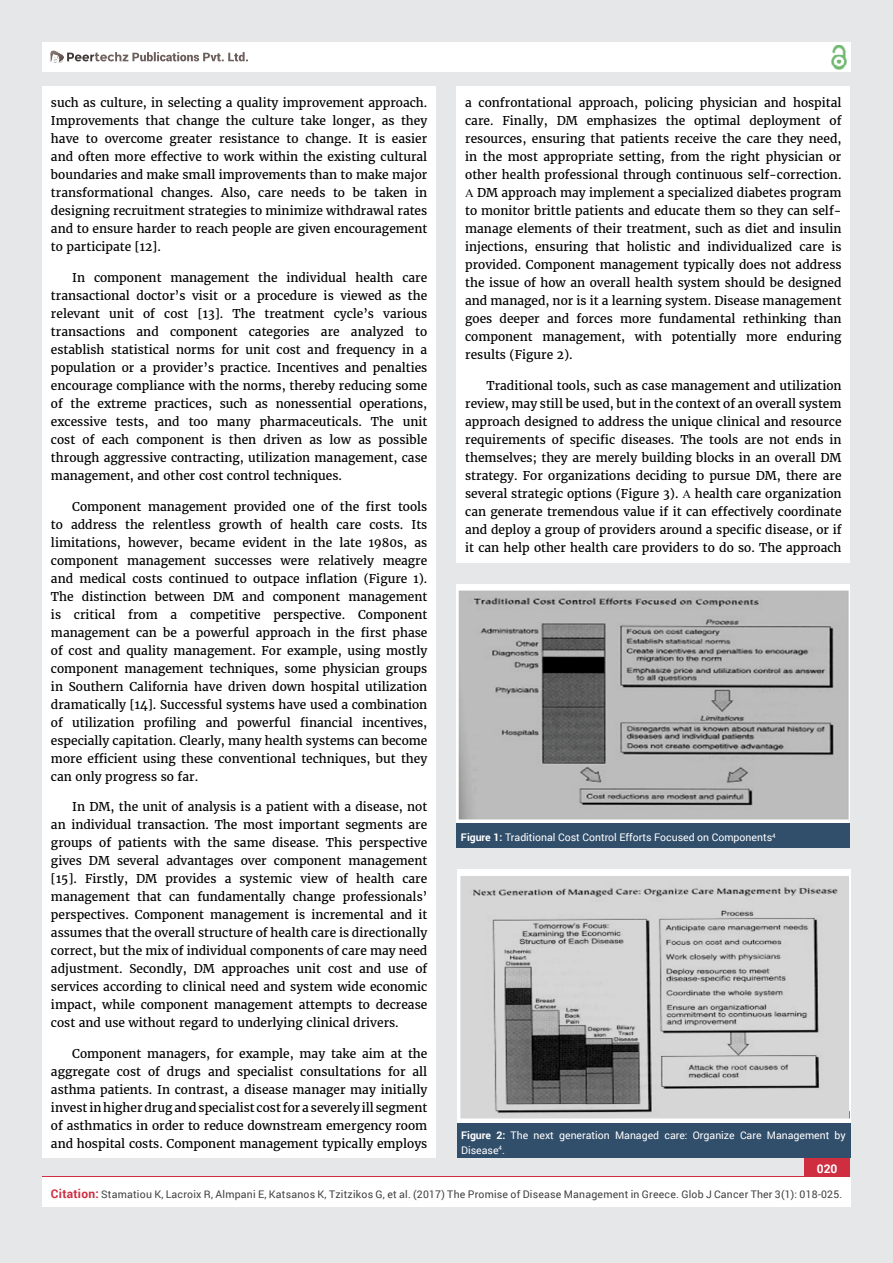
<style>
.page{position:relative;width:893px;height:1263px;background:#e6e7e8}
.page>*{position:absolute;margin:0;border:0;box-sizing:border-box;transform-origin:0 0}
.t1{font:12px/18px "Merriweather";color:#000;text-align:justify}
.t2{font:700 12px "Roboto";color:#fff}
.t3{font:10.5px "Roboto";letter-spacing:.02em;color:#414042}
.t4{font:10.5px/15px "Roboto";color:#fff}
.s1{font-weight:700}
.s2{font-weight:700;font-size:12px;color:#cf2e41}
</style>
<div class="page">
<div style="left:42px;top:43px;width:808px;height:29px;background:#fff"></div>
<img style="left:831px;top:45px;width:16px;height:24px">
<div style="left:804px;top:1157px;width:46px;height:43px;background:#cf2e41"></div>
<svg style="left:49px;top:50px;width:199px;height:14px"></svg>
<div style="left:42px;top:1177px;width:809px;height:30px;background:#fff"></div>
<div style="left:42px;top:87px;width:394px;height:1071px;background:#fff"></div>
<div style="left:457px;top:87px;width:393px;height:476px;background:#fff"></div>
<div style="left:457px;top:584px;width:393px;height:240px;background:#fff"></div>
<div style="left:457px;top:824px;width:393px;height:24px;background:#314e6b"></div>
<img style="left:458px;top:590px;width:391px;height:229px">
<div style="left:457px;top:869px;width:393px;height:254px;background:#fff"></div>
<div style="left:457px;top:1123px;width:393px;height:35px;background:#314e6b"></div>
<img style="left:460px;top:876px;width:389px;height:243px">
<p class="t1" style="left:51px;top:94px;width:378px">such as culture, in selecting a quality improvement approach.<br>Improvements that change the culture take longer, as they have to overcome greater resistance to change. It is easier and often more effective to work within the existing cultural boundaries and make small improvements than to make major transformational changes. Also, care needs to be taken in designing recruitment strategies to minimize withdrawal rates and to ensure harder to reach people are given encouragement to participate [12].</p>
<p class="t1" style="left:51px;top:269px;width:378px;text-indent:21px">In component management the individual health care transactional doctor’s visit or a procedure is viewed as the relevant unit of cost [13]. The treatment cycle’s various transactions and component categories are analyzed to establish statistical norms for unit cost and frequency in a population or a provider’s practice. Incentives and penalties encourage compliance with the norms, thereby reducing some of the extreme practices, such as nonessential operations, excessive tests, and too many pharmaceuticals. The unit cost of each component is then driven as low as possible through aggressive contracting, utilization management, case management, and other cost control techniques.</p>
<p class="t1" style="left:51px;top:497px;width:378px;text-indent:21px">Component management provided one of the first tools to address the relentless growth of health care costs. Its limitations, however, became evident in the late 1980s, as component management successes were relatively meagre and medical costs continued to outpace inflation (Figure 1).<br>The distinction between DM and component management is critical from a competitive perspective. Component management can be a powerful approach in the first phase of cost and quality management. For example, using mostly component management techniques, some physician groups in Southern California have driven down hospital utilization dramatically [14]. Successful systems have used a combination of utilization profiling and powerful financial incentives, especially capitation. Clearly, many health systems can become more efficient using these conventional techniques, but they can only progress so far.</p>
<p class="t1" style="left:51px;top:798px;width:378px;text-indent:21px">In DM, the unit of analysis is a patient with a disease, not an individual transaction. The most important segments are groups of patients with the same disease. This perspective gives DM several advantages over component management [15]. Firstly, DM provides a systemic view of health care management that can fundamentally change professionals’ perspectives. Component management is incremental and it assumes that the overall structure of health care is directionally correct, but the mix of individual components of care may need adjustment. Secondly, DM approaches unit cost and use of services according to clinical need and system wide economic impact, while component management attempts to decrease cost and use without regard to underlying clinical drivers.</p>
<p class="t1" style="left:51px;top:1045px;width:378px;text-indent:21px">Component managers, for example, may take aim at the aggregate cost of drugs and specialist consultations for all asthma patients. In contrast, a disease manager may initially invest in higher drug and specialist cost for a severely ill segment of asthmatics in order to reduce downstream emergency room and hospital costs. Component management typically employs</p>
<p class="t1" style="left:465px;top:94px;width:378px">a confrontational approach, policing physician and hospital</p>
<p class="t1" style="left:465px;top:112px;width:378px">care. Finally, DM emphasizes the optimal deployment of</p>
<p class="t1" style="left:465px;top:130px;width:378px">resources, ensuring that patients receive the care they need,</p>
<p class="t1" style="left:465px;top:148px;width:378px">in the most appropriate setting, from the right physician or</p>
<p class="t1" style="left:465px;top:166px;width:378px">other health professional through continuous self-correction.</p>
<p class="t1" style="left:477px;top:184px;width:366px">DM approach may implement a specialized diabetes program</p>
<p class="t1" style="left:465px;top:202px;width:378px">to monitor brittle patients and educate them so they can self-</p>
<p class="t1" style="left:465px;top:220px;width:378px">manage elements of their treatment, such as diet and insulin</p>
<p class="t1" style="left:465px;top:238px;width:378px">injections, ensuring that holistic and individualized care is</p>
<p class="t1" style="left:465px;top:256px;width:378px">provided. Component management typically does not address</p>
<p class="t1" style="left:465px;top:274px;width:378px">the issue of how an overall health system should be designed</p>
<p class="t1" style="left:465px;top:292px;width:378px">and managed, nor is it a learning system. Disease management</p>
<p class="t1" style="left:465px;top:310px;width:378px">goes deeper and forces more fundamental rethinking than</p>
<p class="t1" style="left:465px;top:328px;width:378px">component management, with potentially more enduring</p>
<p class="t1" style="left:465px;top:346px;width:109px">results (Figure 2).</p>
<p class="t1" style="left:465px;top:377px;width:378px;text-indent:21px">Traditional tools, such as case management and utilization review, may still be used, but in the context of an overall system approach designed to address the unique clinical and resource requirements of specific diseases. The tools are not ends in themselves; they are merely building blocks in an overall DM strategy. For organizations deciding to pursue DM, there are several strategic options (Figure 3).</p>
<p class="t1" style="left:465px;top:485px;width:378px;text-indent:230px">health care organization can generate tremendous value if it can effectively coordinate and deploy a group of providers around a specific disease, or if it can help other health care providers to do so. The approach</p>
<p class="t4" style="left:461px;top:830px;width:316px"><span class="s1">Figure 1:</span> Traditional Cost Control Efforts Focused on Components<sup>4</sup></p>
<p class="t4" style="left:461px;top:1127px;width:386px"><span class="s1">Figure 2:</span> The next generation Managed care: Organize Care Management by<br>Disease<sup>4</sup>.</p>
<p class="t2" style="left:817px;top:1161px;width:22px">020</p>
<p class="t3" style="left:51px;top:1187px;width:793px"><span class="s2">Citation:</span> Stamatiou K, Lacroix R, Almpani E, Katsanos K, Tzitzikos G, et al. (2017) The Promise of Disease Management in Greece. Glob J Cancer Ther 3(1): 018-025.</p>
</div>
